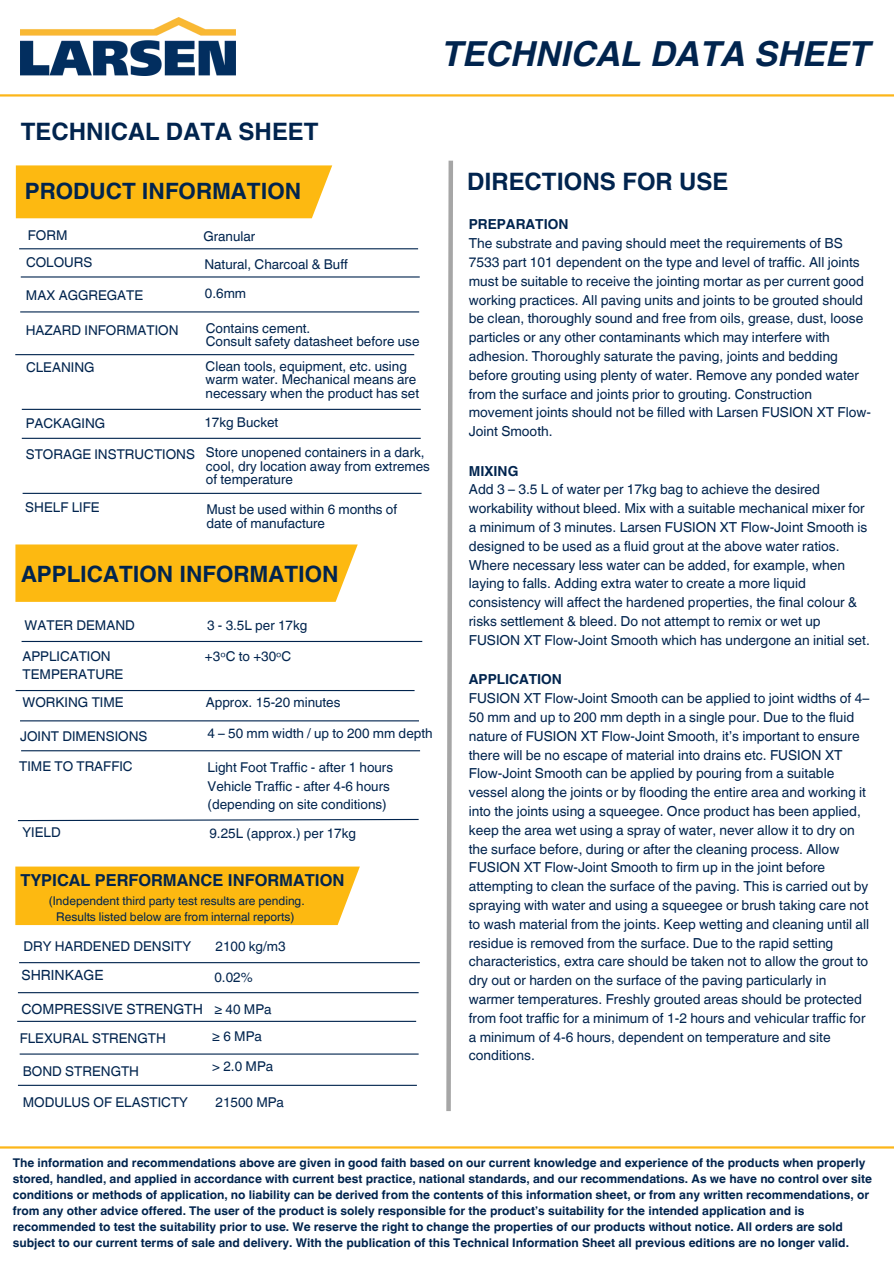
<style>
.page{position:relative;width:894px;height:1264px;background:#fff}
.page>*{position:absolute;margin:0;border:0;box-sizing:border-box;transform-origin:0 0}
.t1{font:italic 700 34.5px "Helvetica World";color:#01244e}
.t2{font:700 24px "Helvetica World";color:#01244e}
.t3{font:700 22.5px "Helvetica World";color:#01244e}
.t4{font:700 16.5px "Helvetica World";color:#01244e}
.t5{font:13.95px "Helvetica World";color:#01244e}
.t6{font:13.8px/18.8px "Helvetica World";color:#01244e}
.t7{font:13.5px/13.5px "Helvetica World";color:#01244e}
.t8{font:700 12px/16px "Helvetica World";color:#01244e}
.t9{font:12px "Helvetica World";color:#01244e}
.s1{font-family:"Noto Sans"}
.s2{font-weight:700}
</style>
<div class="page">
<hr style="left:0;top:94px;width:893px;height:3px;background:#fcb61a">
<hr style="left:0;top:1146px;width:893px;height:2px;background:#fcb61a">
<hr style="left:21px;top:276px;width:398px;height:1px;background:#01244e">
<hr style="left:15px;top:354px;width:399px;height:1px;background:#01244e">
<hr style="left:22px;top:409px;width:398px;height:1px;background:#01244e">
<img style="left:21px;top:17px;width:215px;height:59px">
<svg style="left:446px;top:160px;width:7px;height:951px"></svg>
<div style="left:16px;top:165px;width:316px;height:53px;background:#fdb911"></div>
<hr style="left:23px;top:493px;width:398px;height:1px;background:#01244e">
<div style="left:15px;top:544px;width:342px;height:58px;background:#fdb911"></div>
<hr style="left:22px;top:641px;width:400px;height:1px;background:#01244e">
<hr style="left:16px;top:690px;width:398px;height:1px;background:#01244e">
<hr style="left:21px;top:750px;width:399px;height:1px;background:#01244e">
<hr style="left:20px;top:720px;width:399px;height:1px;background:#01244e">
<hr style="left:22px;top:438px;width:398px;height:1px;background:#01244e">
<hr style="left:19px;top:248px;width:399px;height:1px;background:#01244e">
<hr style="left:20px;top:311px;width:399px;height:1px;background:#01244e">
<svg style="left:17px;top:818px;width:402px;height:3px"></svg>
<div style="left:15px;top:866px;width:345px;height:59px;background:#fdb911"></div>
<hr style="left:19px;top:962px;width:400px;height:1px;background:#01244e">
<hr style="left:17px;top:1020px;width:399px;height:1px;background:#01244e">
<hr style="left:20px;top:1053px;width:398px;height:1px;background:#01244e">
<hr style="left:18px;top:992px;width:400px;height:1px;background:#01244e">
<hr style="left:18px;top:1084px;width:399px;height:1px;background:#01244e">
<h2 class="t1" style="left:442px;top:26px;width:429px">TECHNICAL DATA SHEET</h2>
<p class="t2" style="left:21px;top:112px;width:299px">TECHNICAL DATA SHEET</p>
<h2 class="t3" style="left:25px;top:173px;width:277px">PRODUCT INFORMATION</h2>
<h4 class="t7" style="left:28px;top:229px;width:41px">FORM</h4>
<h5 class="t7" style="left:203px;top:230px;width:53px">Granular</h5>
<h4 class="t7" style="left:26px;top:256px;width:68px">COLOURS</h4>
<h5 class="t7" style="left:204px;top:258px;width:145px">Natural, Charcoal &amp; Buff</h5>
<h4 class="t7" style="left:26px;top:288px;width:119px">MAX AGGREGATE</h4>
<h5 class="t7" style="left:205px;top:286px;width:43px">0.6mm</h5>
<h5 class="t7" style="left:26px;top:323px;width:154px">HAZARD INFORMATION</h5>
<h5 class="t7" style="left:26px;top:360px;width:70px">CLEANING</h5>
<h4 class="t7" style="left:26px;top:417px;width:81px">PACKAGING</h4>
<h4 class="t7" style="left:26px;top:447px;width:171px">STORAGE INSTRUCTIONS</h4>
<h5 class="t7" style="left:25px;top:500px;width:76px">SHELF LIFE</h5>
<h4 class="t7" style="left:206px;top:321px;width:215px">Contains cement.<br>Consult safety datasheet before use</h4>
<h4 class="t7" style="left:205px;top:359px;width:215px">Clean tools, equipment, etc. using warm water. Mechanical means are necessary when the product has set</h4>
<h5 class="t7" style="left:204px;top:415px;width:75px">17kg Bucket</h5>
<h4 class="t7" style="left:206px;top:445px;width:225px">Store unopened containers in a dark, cool, dry location away from extremes of temperature</h4>
<h5 class="t7" style="left:206px;top:502px;width:192px">Must be used within 6 months of date of manufacture</h5>
<h4 class="t3" style="left:21px;top:555px;width:319px">APPLICATION INFORMATION</h4>
<h5 class="t7" style="left:25px;top:618px;width:112px">WATER DEMAND</h5>
<h5 class="t7" style="left:23px;top:647px;width:102px;line-height:18px">APPLICATION<br>TEMPERATURE</h5>
<h4 class="t7" style="left:23px;top:695px;width:102px">WORKING TIME</h4>
<h4 class="t7" style="left:20px;top:730px;width:129px">JOINT DIMENSIONS</h4>
<p class="t7" style="left:207px;top:618px;width:102px">3 - 3.5L per 17kg</p>
<h2 class="t7" style="left:205px;top:649px;width:88px">+3<span class="s1">ᵒ</span>C to +30<span class="s1">ᵒ</span>C</h2>
<h5 class="t7" style="left:206px;top:695px;width:136px">Approx. 15-20 minutes</h5>
<h4 class="t7" style="left:207px;top:726px;width:227px">4 – 50 mm width / up to 200 mm depth</h4>
<p class="t7" style="left:19px;top:760px;width:115px">TIME TO TRAFFIC</p>
<h3 class="t7" style="left:207px;top:758px;width:187px;line-height:18px">Light Foot Traffic - after 1 hours<br>Vehicle Traffic - after 4-6 hours</h3>
<p class="t7" style="left:207px;top:797px;width:181px">(depending on site conditions)</p>
<p class="t7" style="left:209px;top:826px;width:148px">9.25L (approx.) per 17kg</p>
<h4 class="t4" style="left:21px;top:866px;width:325px">TYPICAL PERFORMANCE INFORMATION</h4>
<h5 class="t7" style="left:23px;top:825px;width:40px">YIELD</h5>
<h5 class="t9" style="left:49px;top:893px;width:257px">(Independent third party test results are pending.</h5>
<h4 class="t9" style="left:56px;top:909px;width:240px">Results listed below are from internal reports)</h4>
<h5 class="t7" style="left:23px;top:939px;width:169px">DRY HARDENED DENSITY</h5>
<h4 class="t5" style="left:21px;top:967px;width:83px">SHRINKAGE</h4>
<h4 class="t7" style="left:215px;top:939px;width:72px">2100 kg/m3</h4>
<h5 class="t7" style="left:214px;top:970px;width:40px">0.02%</h5>
<h5 class="t5" style="left:21px;top:1001px;width:183px">COMPRESSIVE STRENGTH</h5>
<h2 class="t7" style="left:214px;top:1002px;width:59px">≥ 40 MPa</h2>
<h5 class="t7" style="left:20px;top:1031px;width:148px">FLEXURAL STRENGTH</h5>
<h4 class="t7" style="left:212px;top:1029px;width:51px">≥ 6 MPa</h4>
<h5 class="t7" style="left:23px;top:1064px;width:118px">BOND STRENGTH</h5>
<h4 class="t7" style="left:212px;top:1059px;width:62px">&gt; 2.0 MPa</h4>
<h5 class="t7" style="left:23px;top:1095px;width:167px">MODULUS OF ELASTICTY</h5>
<h5 class="t7" style="left:215px;top:1095px;width:70px">21500 MPa</h5>
<h5 class="t2" style="left:467px;top:161px;width:263px">DIRECTIONS FOR USE</h5>
<h4 class="t6" style="left:468px;top:215px;width:403px"><span class="s2">PREPARATION<br></span>The substrate and paving should meet the requirements of BS 7533 part 101 dependent on the type and level of traffic. All joints must be suitable to receive the jointing mortar as per current good working practices. All paving units and joints to be grouted should be clean, thoroughly sound and free from oils, grease, dust, loose particles or any other contaminants which may interfere with adhesion. Thoroughly saturate the paving, joints and bedding before grouting using plenty of water. Remove any ponded water from the surface and joints prior to grouting. Construction movement joints should not be filled with Larsen FUSION XT Flow-Joint Smooth.</h4>
<h5 class="t6" style="left:468px;top:461px;width:402px"><span class="s2">MIXING<br></span>Add 3 – 3.5 L of water per 17kg bag to achieve the desired workability without bleed. Mix with a suitable mechanical mixer for a minimum of 3 minutes. Larsen FUSION XT Flow-Joint Smooth is designed to be used as a fluid grout at the above water ratios.<br>Where necessary less water can be added, for example, when laying to falls. Adding extra water to create a more liquid consistency will affect the hardened properties, the final colour &amp; risks settlement &amp; bleed. Do not attempt to remix or wet up FUSION XT Flow-Joint Smooth which has undergone an initial set.</h5>
<h4 class="t6" style="left:468px;top:670px;width:402px"><span class="s2">APPLICATION<br></span>FUSION XT Flow-Joint Smooth can be applied to joint widths of 4– 50 mm and up to 200 mm depth in a single pour. Due to the fluid nature of FUSION XT Flow-Joint Smooth, it’s important to ensure there will be no escape of material into drains etc. FUSION XT Flow-Joint Smooth can be applied by pouring from a suitable vessel along the joints or by flooding the entire area and working it into the joints using a squeegee. Once product has been applied, keep the area wet using a spray of water, never allow it to dry on the surface before, during or after the cleaning process. Allow FUSION XT Flow-Joint Smooth to firm up in the joint before attempting to clean the surface of the paving. This is carried out by spraying with water and using a squeegee or brush taking care not to wash material from the joints. Keep wetting and cleaning until all residue is removed from the surface. Due to the rapid setting characteristics, extra care should be taken not to allow the grout to dry out or harden on the surface of the paving particularly in warmer temperatures. Freshly grouted areas should be protected from foot traffic for a minimum of 1-2 hours and vehicular traffic for a minimum of 4-6 hours, dependent on temperature and site conditions.</h4>
<h1 class="t8" style="left:13px;top:1153px;width:860px">The information and recommendations above are given in good faith based on our current knowledge and experience of the products when properly stored, handled, and applied in accordance with current best practice, national standards, and our recommendations. As we have no control over site conditions or methods of application, no liability can be derived from the contents of this information sheet, or from any written recommendations, or from any other advice offered. The user of the product is solely responsible for the product’s suitability for the intended application and is recommended to test the suitability prior to use. We reserve the right to change the properties of our products without notice. All orders are sold subject to our current terms of sale and delivery. With the publication of this Technical Information Sheet all previous editions are no longer valid.</h1>
</div>
